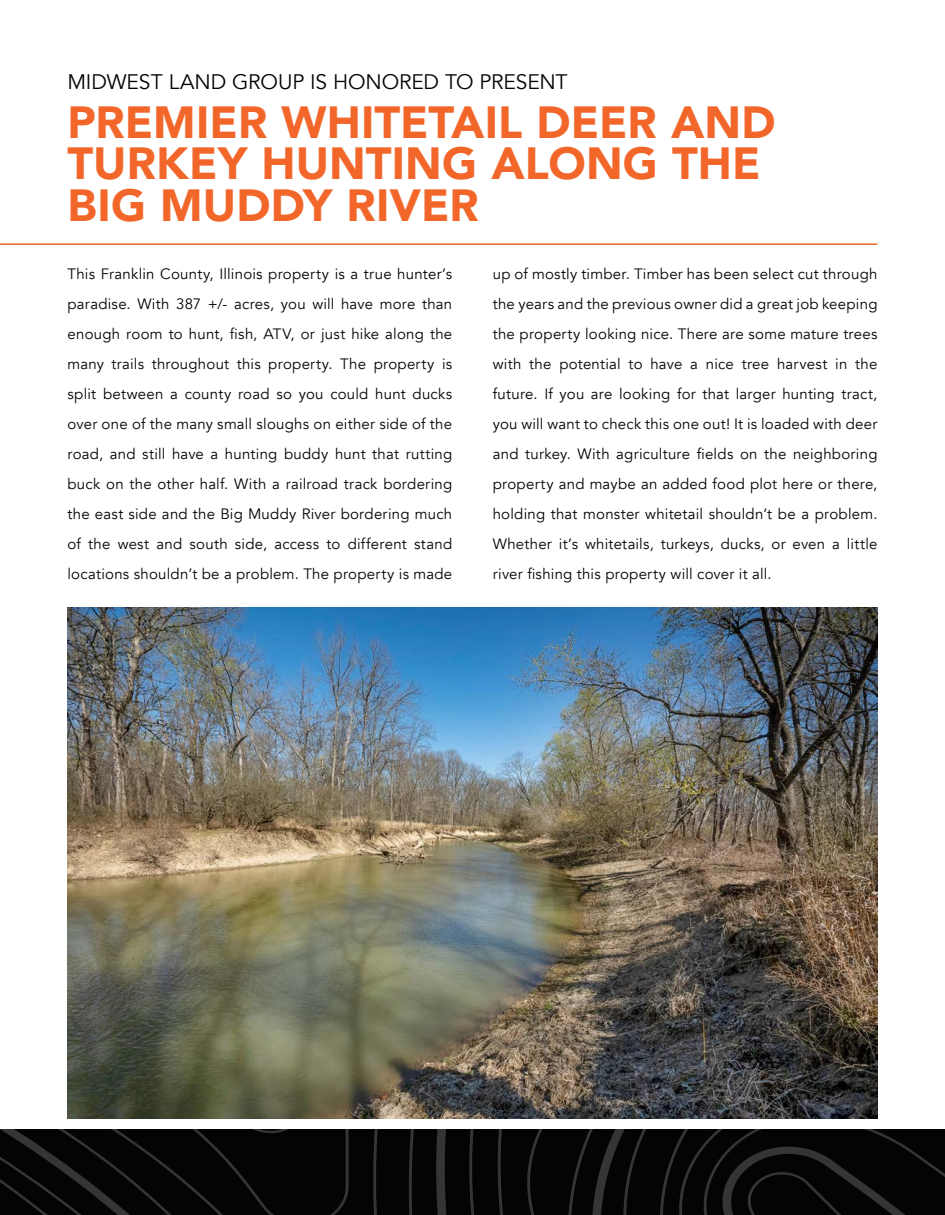
<style>
.page{position:relative;width:945px;height:1215px;background:#fff}
.page>*{position:absolute;margin:0;border:0;box-sizing:border-box;transform-origin:0 0}
.t1{font:900 45px/41.5px "Avenir";letter-spacing:.005em;color:#f2662a}
.t2{font:21px "Avenir";letter-spacing:-.005em;color:#040503}
.t3{font:15px/30px "Avenir";letter-spacing:.015em;color:#040503;text-align:justify}
</style>
<div class="page">
<hr style="left:0;top:243px;width:878px;height:2px;background:#f2662a">
<svg style="left:0;top:1130px;width:945px;height:85px;background:#090a08"></svg>
<img style="left:68px;top:608px;width:810px;height:510px">
<p class="t2" style="left:68px;top:69px;width:502px">MIDWEST LAND GROUP IS HONORED TO PRESENT</p>
<p class="t1" style="left:68px;top:100px;width:710px">PREMIER WHITETAIL DEER AND<br>TURKEY HUNTING ALONG THE<br>BIG MUDDY RIVER</p>
<p class="t3" style="left:68px;top:259px;width:386px">This Franklin County, Illinois property is a true hunter’s paradise. With 387 +/- acres, you will have more than enough room to hunt, fish, ATV, or just hike along the many trails throughout this property. The property is split between a county road so you could hunt ducks over one of the many small sloughs on either side of the road, and still have a hunting buddy hunt that rutting buck on the other half. With a railroad track bordering the east side and the Big Muddy River bordering much of the west and south side, access to different stand locations shouldn’t be a problem. The property is made</p>
<p class="t3" style="left:493px;top:259px;width:386px">up of mostly timber. Timber has been select cut through the years and the previous owner did a great job keeping the property looking nice. There are some mature trees with the potential to have a nice tree harvest in the future. If you are looking for that larger hunting tract, you will want to check this one out! It is loaded with deer and turkey. With agriculture fields on the neighboring property and maybe an added food plot here or there, holding that monster whitetail shouldn’t be a problem.<br>Whether it’s whitetails, turkeys, ducks, or even a little river fishing this property will cover it all.</p>
</div>
